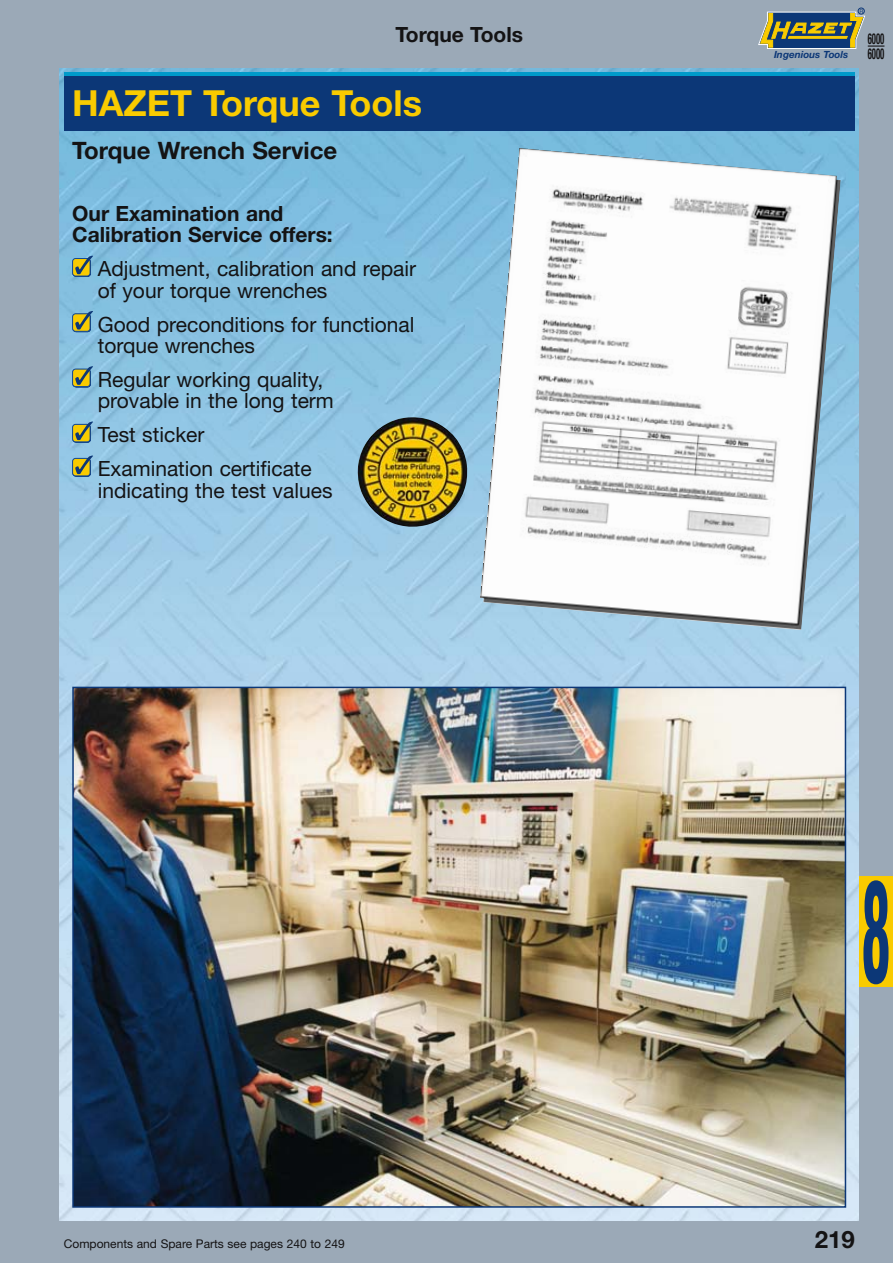
<style>
.page{position:relative;width:893px;height:1263px;background:#9ba9b7}
.page>*{position:absolute;margin:0;border:0;box-sizing:border-box;transform-origin:0 0}
.t1{font:800 condensed 144px "Helvetica Neue";color:#0c3777;scale:.37 1}
.t2{font:700 36px "Helvetica Neue";color:#f9cb00}
.t3{font:700 24px "Helvetica Neue";color:#141314}
.t4{font:21px/21.3px "Helvetica Neue";color:#141314}
.t5{font:700 21px/21.3px "Helvetica Neue";color:#141314}
.t6{font:700 condensed 15px/14.9px "Helvetica Neue";color:#141314;scale:.58 1}
.t7{font:12px "Helvetica Neue";color:#141314}
.t8{font:italic 700 9.9px "Helvetica Neue";color:#0c3777}
</style>
<div class="page">
<div style="left:859px;top:876px;width:34px;height:110px;background:#f9cb00"></div>
<svg style="left:758px;top:8px;width:126px;height:41px;background:#788476"></svg>
<img style="left:60px;top:68px;width:799px;height:1152px">
<div style="left:73px;top:458px;width:17px;height:18px;background:#f9cb00;border-radius:3px"></div>
<div style="left:72px;top:458px;width:18px;height:18px;border:1px solid #134b98;border-radius:3px"></div>
<svg style="left:75px;top:455px;width:18px;height:22px"></svg>
<div style="left:73px;top:424px;width:17px;height:18px;background:#f9cb00;border-radius:3px"></div>
<div style="left:72px;top:424px;width:18px;height:18px;border:1px solid #134b98;border-radius:3px"></div>
<svg style="left:75px;top:421px;width:18px;height:22px"></svg>
<div style="left:73px;top:369px;width:17px;height:18px;background:#f9cb00;border-radius:3px"></div>
<div style="left:72px;top:369px;width:18px;height:18px;border:1px solid #134b98;border-radius:3px"></div>
<svg style="left:75px;top:366px;width:18px;height:21px"></svg>
<div style="left:73px;top:314px;width:18px;height:18px;border:1px solid #0c3777;border-radius:3px"></div>
<div style="left:73px;top:314px;width:17px;height:17px;background:#f9cb00;border-radius:3px"></div>
<div style="left:72px;top:314px;width:18px;height:17px;border:1px solid #134b98;border-radius:3px"></div>
<svg style="left:75px;top:311px;width:18px;height:21px"></svg>
<div style="left:73px;top:259px;width:18px;height:18px;border:1px solid #0c3777;border-radius:3px"></div>
<div style="left:73px;top:258px;width:17px;height:18px;background:#f9cb00;border-radius:3px"></div>
<div style="left:72px;top:258px;width:18px;height:18px;border:1px solid #134b98;border-radius:3px"></div>
<svg style="left:75px;top:256px;width:18px;height:21px"></svg>
<div style="left:64px;top:75px;width:791px;height:56px;background:#0c3777"></div>
<hr style="left:64px;top:72px;width:791px;height:3px;background:#009aca">
<img style="left:480px;top:148px;width:361px;height:482px">
<img style="left:75px;top:690px;width:768px;height:515px">
<img style="left:357px;top:417px;width:111px;height:110px">
<p class="t5" style="left:395px;top:26px;width:129px">Torque Tools</p>
<h2 class="t2" style="left:72px;top:90px;width:351px">HAZET Torque Tools</h2>
<p class="t3" style="left:72px;top:142px;width:266px">Torque Wrench Service</p>
<p class="t5" style="left:72px;top:206px;width:262px">Our Examination and<br>Calibration Service offers:</p>
<p class="t4" style="left:98px;top:261px;width:320px">Adjustment, calibration and repair of your torque wrenches</p>
<p class="t4" style="left:98px;top:316px;width:318px">Good preconditions for functional torque wrenches</p>
<p class="t4" style="left:98px;top:372px;width:238px">Regular working quality, provable in the long term</p>
<p class="t4" style="left:98px;top:420px;width:216px;line-height:34px">Test sticker<br>Examination certificate</p>
<p class="t4" style="left:98px;top:482px;width:236px">indicating the test values</p>
<p class="t8" style="left:774px;top:51px;width:76px">Ingenious Tools</p>
<p class="t6" style="left:868px;top:33px;width:30px">6000<br>6000</p>
<h1 class="t1" style="left:862px;top:848px;width:76px">8</h1>
<p class="t7" style="left:64px;top:1239px;width:282px">Components and Spare Parts see pages 240 to 249</p>
<p class="t3" style="left:815px;top:1231px;width:42px">219</p>
</div>
